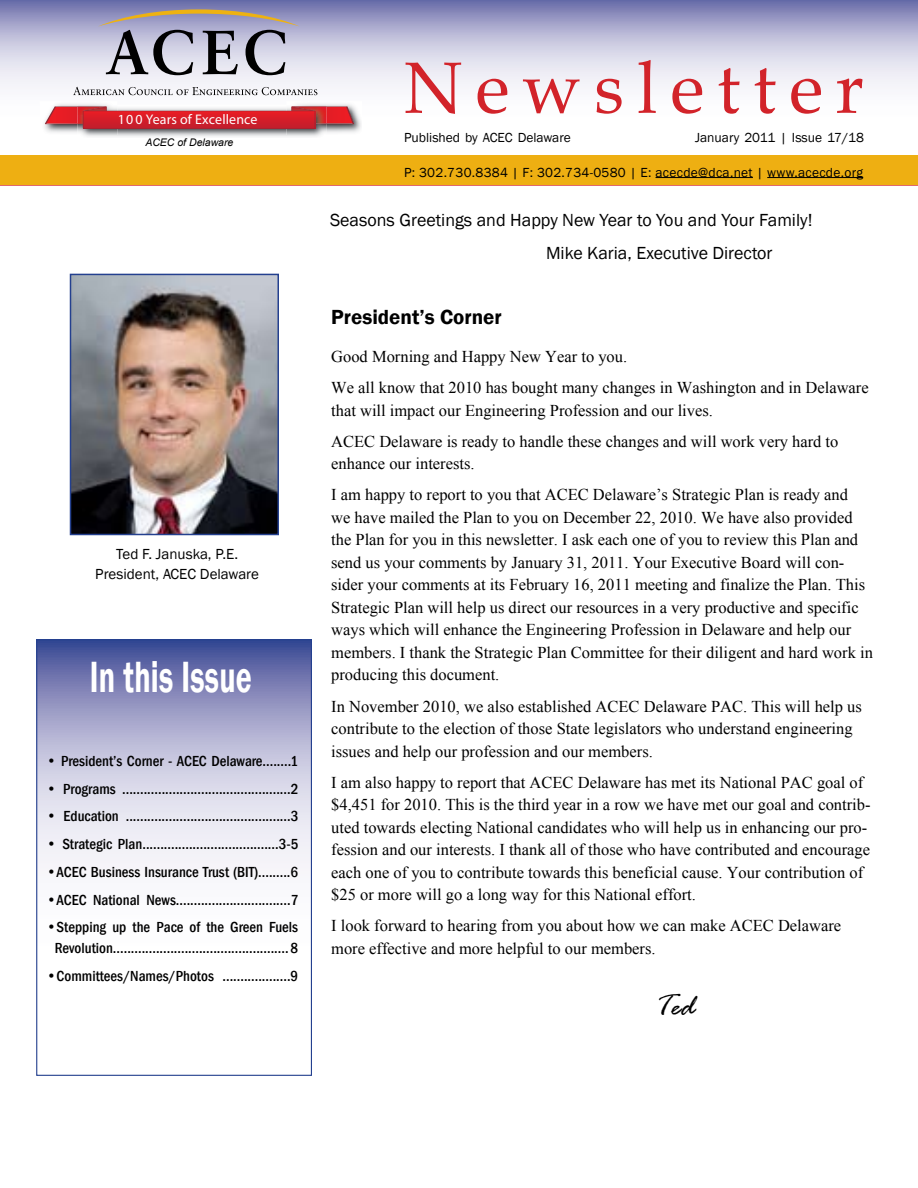
<style>
.page{position:relative;width:918px;height:1188px;background:#fff}
.page>*{position:absolute;margin:0;border:0;box-sizing:border-box;transform-origin:0 0}
.t1{font:72.6px "Book Antiqua";letter-spacing:.185em;color:#d2232a}
.t2{font:600 45px "Franklin Gothic";letter-spacing:.01em;color:#fff;scale:.67 1}
.t3{font:italic 31.5px "Rage";color:#000}
.t4{font:600 21px "Franklin Gothic";color:#000}
.t5{font:18px/32.7px "Franklin Gothic";color:#000}
.t6{font:16.5px/22.5px "Times New Roman";color:#000}
.t7{font:500 condensed 15px/21px "Franklin Gothic";color:#000;text-align:center}
.t8{font:15px/19.5px "Franklin Gothic";color:#000;text-align:center}
.t9{font:700 13.95px "Stempel Schneidler";letter-spacing:.01em;color:#fff}
.t10{font:13.5px "Franklin Gothic";letter-spacing:.01em;color:#000}
.t11{font:italic 11.1px "Myriad";color:#000;scale:1.15 1}
.t12{font:italic 10.5px "Arial";color:#000}
</style>
<div class="page">
<svg style="left:0;top:0;width:918px;height:96px"></svg>
<hr style="left:0;top:184px;width:918px;height:2px;background:#d2232a">
<div style="left:0;top:155px;width:918px;height:30px;background:#eeaf12"></div>
<hr style="left:656px;top:177px;width:97px;height:1px;background:#000">
<hr style="left:767px;top:177px;width:96px;height:1px;background:#000">
<svg style="left:98px;top:9px;width:202px;height:66px;background:#a3a0ad"></svg>
<svg style="left:73px;top:87px;width:244px;height:8px"></svg>
<img style="left:298px;top:104px;width:63px;height:29px">
<img style="left:44px;top:104px;width:62px;height:29px">
<img style="left:85px;top:128px;width:234px;height:9px">
<img style="left:286px;top:105px;width:40px;height:30px">
<img style="left:77px;top:105px;width:40px;height:30px">
<svg style="left:45px;top:106px;width:309px;height:22px;background:#d2434b"></svg>
<svg style="left:38px;top:641px;width:272px;height:227px;background:#b5b6d5"></svg>
<div style="left:36px;top:639px;width:276px;height:437px;border:1px solid #24408f"></div>
<img style="left:73px;top:277px;width:203px;height:255px">
<div style="left:70px;top:274px;width:209px;height:261px;border:2px solid #24408f"></div>
<p class="t9" style="left:118px;top:111px;width:141px">10 0 Years of Excellence</p>
<p class="t12" style="left:145px;top:135px;width:90px">ACEC of Delaware</p>
<p class="t11" style="left:162px;top:138px;width:70px">ACEC Delaware</p>
<p class="t8" style="left:95px;top:545px;width:165px">Ted F. Januska, P.E.<br>President, ACEC Delaware</p>
<h2 class="t2" style="left:90px;top:649px;width:243px">In this Issue</h2>
<p class="t7" style="left:47px;top:750px;width:253px">• President’s Corner - ACEC Delaware........1</p>
<p class="t7" style="left:47px;top:778px;width:253px">• Programs ...............................................2</p>
<p class="t7" style="left:47px;top:806px;width:253px">• Education ..............................................3</p>
<p class="t7" style="left:47px;top:833px;width:253px">• Strategic Plan......................................3-5</p>
<p class="t7" style="left:47px;top:861px;width:253px">•ACEC Business Insurance Trust (BIT).........6</p>
<p class="t7" style="left:47px;top:889px;width:253px">•ACEC National News................................7</p>
<p class="t7" style="left:47px;top:917px;width:253px">•Stepping up the Pace of the Green Fuels<br>Revolution................................................. 8</p>
<p class="t7" style="left:47px;top:965px;width:253px">•Committees/Names/Photos ...................9</p>
<h1 class="t1" style="left:404px;top:38px;width:461px">Newsletter</h1>
<p class="t10" style="left:404px;top:130px;width:168px">Published by ACEC Delaware</p>
<p class="t10" style="left:695px;top:130px;width:170px">January 2011 | Issue 17/18</p>
<p class="t10" style="left:404px;top:164px;width:461px">P: 302.730.8384 | F: 302.734-0580 | E: acecde@dca.net | www.acecde.org</p>
<p class="t5" style="left:546px;top:204px;width:268px;text-indent:-216px">Seasons Greetings and Happy New Year to You and Your Family!<br>Mike Karia, Executive Director</p>
<p class="t4" style="left:331px;top:304px;width:172px">President’s Corner</p>
<p class="t6" style="left:331px;top:341px;width:539px;line-height:31.2px">Good Morning and Happy New Year to you.<br>We all know that 2010 has bought many changes in Washington and in Delaware</p>
<p class="t6" style="left:331px;top:394px;width:509px;line-height:31.2px">that will impact our Engineering Profession and our lives.<br>ACEC Delaware is ready to handle these changes and will work very hard to</p>
<p class="t6" style="left:331px;top:448px;width:518px;line-height:31.2px">enhance our interests.<br>I am happy to report to you that ACEC Delaware’s Strategic Plan is ready and</p>
<p class="t6" style="left:331px;top:506px;width:543px">we have mailed the Plan to you on December 22, 2010. We have also provided the Plan for you in this newsletter. I ask each one of you to review this Plan and send us your comments by January 31, 2011. Your Executive Board will con&shy;sider your comments at its February 16, 2011 meeting and finalize the Plan. This Strategic Plan will help us direct our resources in a very productive and specific ways which will enhance the Engineering Profession in Delaware and help our members. I thank the Strategic Plan Committee for their diligent and hard work in producing this document.</p>
<p class="t6" style="left:331px;top:695px;width:532px">In November 2010, we also established ACEC Delaware PAC. This will help us contribute to the election of those State legislators who understand engineering issues and help our profession and our members.</p>
<p class="t6" style="left:331px;top:771px;width:541px">I am also happy to report that ACEC Delaware has met its National PAC goal of $4,451 for 2010. This is the third year in a row we have met our goal and contrib&shy;uted towards electing National candidates who will help us in enhancing our pro&shy;fession and our interests. I thank all of those who have contributed and encourage each one of you to contribute towards this beneficial cause. Your contribution of $25 or more will go a long way for this National effort.</p>
<p class="t6" style="left:331px;top:914px;width:511px">I look forward to hearing from you about how we can make ACEC Delaware more effective and more helpful to our members.</p>
<h3 class="t3" style="left:655px;top:989px;width:41px">Ted</h3>
</div>
